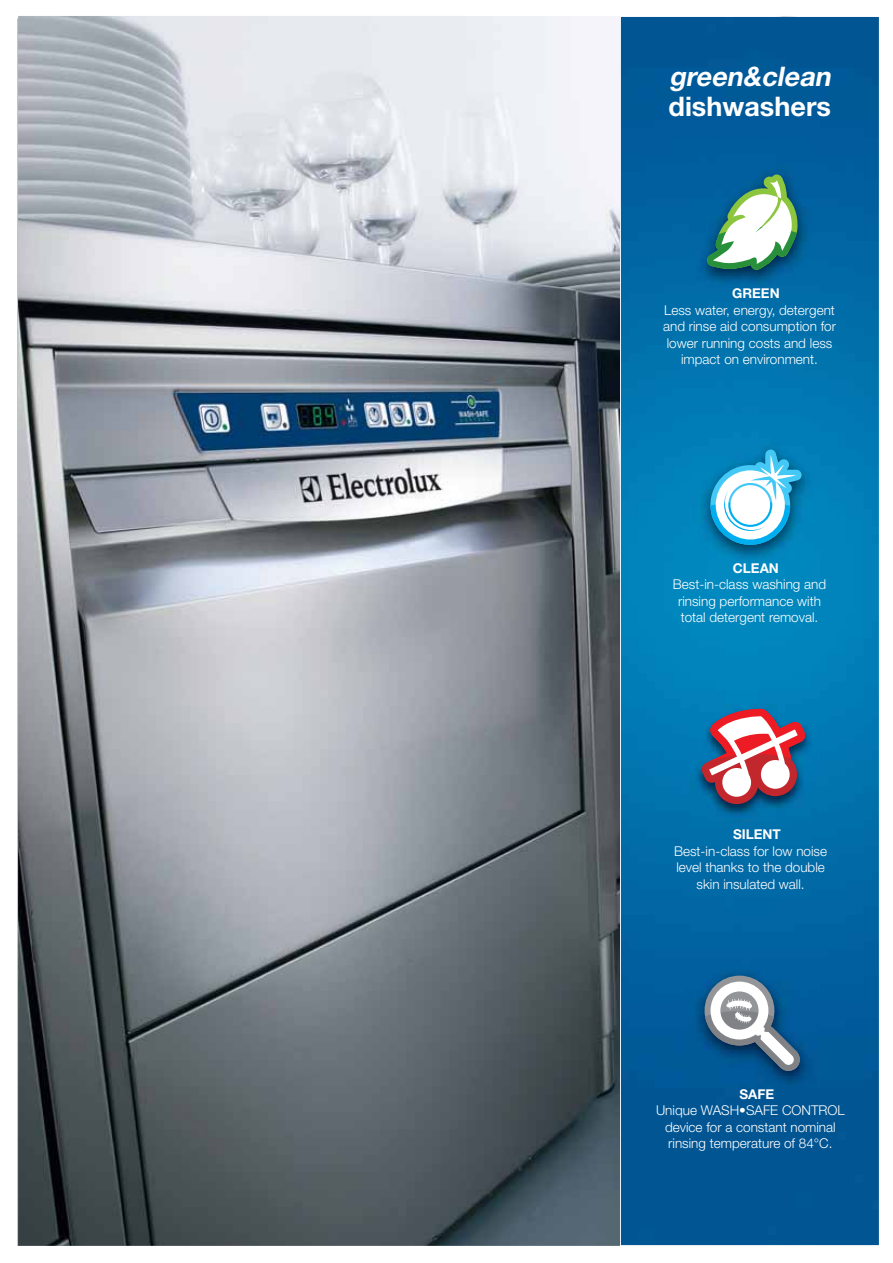
<style>
.page{position:relative;width:893px;height:1263px;background:#fff}
.page>*{position:absolute;margin:0;border:0;box-sizing:border-box;transform-origin:0 0}
.t1{font:italic 700 27px "Helvetica Neue LT Std";color:#fff}
.t2{font:700 27px "Helvetica Neue LT Std";color:#fff}
.t3{font:300 13.5px/16.5px "Helvetica Neue LT Std";color:#fff;text-align:center}
.t4{font:700 13.5px "Helvetica Neue LT Std";color:#fff}
</style>
<div class="page">
<img style="left:18px;top:16px;width:860px;height:1230px">
<img style="left:621px;top:17px;width:258px;height:1228px">
<img style="left:689px;top:164px;width:126px;height:123px">
<svg style="left:707px;top:175px;width:91px;height:95px"></svg>
<img style="left:692px;top:438px;width:128px;height:123px">
<svg style="left:710px;top:450px;width:92px;height:95px"></svg>
<img style="left:691px;top:705px;width:125px;height:116px">
<svg style="left:701px;top:709px;width:104px;height:95px"></svg>
<img style="left:686px;top:964px;width:132px;height:123px">
<svg style="left:704px;top:976px;width:97px;height:95px"></svg>
<h1 class="t1" style="left:669px;top:67px;width:167px">green&amp;clean</h1>
<h1 class="t2" style="left:668px;top:97px;width:164px">dishwashers</h1>
<p class="t4" style="left:732px;top:289px;width:49px">GREEN</p>
<p class="t3" style="left:663px;top:303px;width:174px">Less water, energy, detergent and rinse aid consumption for lower running costs and less impact on environment.</p>
<p class="t4" style="left:733px;top:563px;width:48px">CLEAN</p>
<p class="t3" style="left:673px;top:577px;width:155px">Best-in-class washing and rinsing performance with total detergent removal.</p>
<p class="t4" style="left:733px;top:830px;width:49px">SILENT</p>
<p class="t3" style="left:674px;top:844px;width:155px">Best-in-class for low noise level thanks to the double skin insulated wall.</p>
<p class="t4" style="left:739px;top:1089px;width:36px">SAFE</p>
<p class="t3" style="left:656px;top:1103px;width:190px">Unique WASH•SAFE CONTROL device for a constant nominal rinsing temperature of 84°C.</p>
</div>
